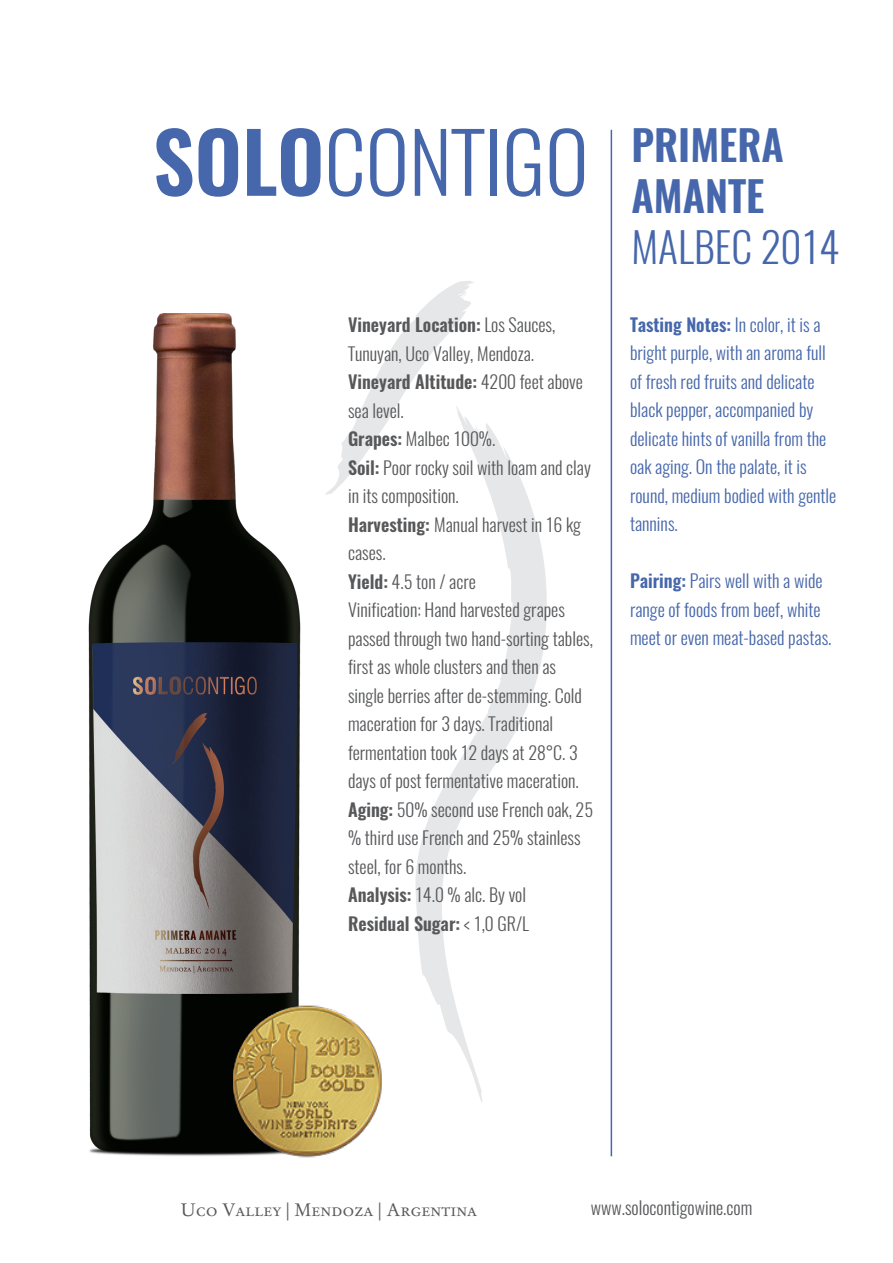
<style>
.page{position:relative;width:893px;height:1263px;background:#fff}
.page>*{position:absolute;margin:0;border:0;box-sizing:border-box;transform-origin:0 0}
.t1{font:300 82.65px "Oswald";color:#4667ab}
.t2{font:300 41.55px "Oswald";color:#4667ab}
.t3{font:600 41.55px "Oswald";color:#4667ab}
.t4{font:300 18px/28.5px "Oswald";color:#57585a}
.t5{font:300 18px/28.5px "Oswald";color:#4667ab}
.t6{font:18px "Stempel Garamond LT Std";color:#57585a}
.s1{font-weight:600}
</style>
<div class="page">
<svg style="left:325px;top:281px;width:149px;height:214px"></svg>
<svg style="left:415px;top:405px;width:132px;height:698px"></svg>
<img style="left:88px;top:313px;width:213px;height:843px">
<hr style="left:611px;top:130px;width:1px;height:1026px;background:#4667ab">
<img style="left:222px;top:990px;width:160px;height:168px">
<h1 class="t1" style="left:153px;top:107px;width:632px"><span class="s1">SOLO</span>CONTIGO <sup>PRIMERA</sup></h1>
<h2 class="t3" style="left:631px;top:167px;width:134px">AMANTE</h2>
<h2 class="t2" style="left:631px;top:219px;width:210px">MALBEC 2014</h2>
<p class="t4" style="left:348px;top:311px;width:247px"><span class="s1">Vineyard Location:</span> Los Sauces,<br>Tunuyan, Uco Valley, Mendoza.<br><span class="s1">Vineyard Altitude:</span> 4200 feet above sea level.<br><span class="s1">Grapes:</span> Malbec 100%.<br><span class="s1">Soil:</span> Poor rocky soil with loam and clay in its composition.<br><span class="s1">Harvesting:</span> Manual harvest in 16 kg cases.<br><span class="s1">Yield:</span> 4.5 ton / acre<br>Vinification: Hand harvested grapes passed through two hand-sorting tables, first as whole clusters and then as single berries after de-stemming. Cold maceration for 3 days. Traditional fermentation took 12 days at 28°C. 3 days of post fermentative maceration.<br><span class="s1">Aging:</span> 50% second use French oak, 25 % third use French and 25% stainless steel, for 6 months.<br><span class="s1">Analysis:</span> 14.0 % alc. By vol<br><span class="s1">Residual Sugar:</span> &lt; 1,0 GR/L</p>
<p class="t5" style="left:630px;top:310px;width:208px"><span class="s1">Tasting Notes:</span> In color, it is a bright purple, with an aroma full of fresh red fruits and delicate black pepper, accompanied by delicate hints of vanilla from the oak aging. On the palate, it is round, medium bodied with gentle tannins.</p>
<p class="t5" style="left:630px;top:567px;width:203px"><span class="s1">Pairing:</span> Pairs well with a wide range of foods from beef, white meet or even meat-based pastas.</p>
<p class="t6" style="left:181px;top:1199px;width:298px">Uco Valley | Mendoza | Argentina</p>
<p class="t4" style="left:591px;top:1193px;width:163px">www.solocontigowine.com</p>
</div>
